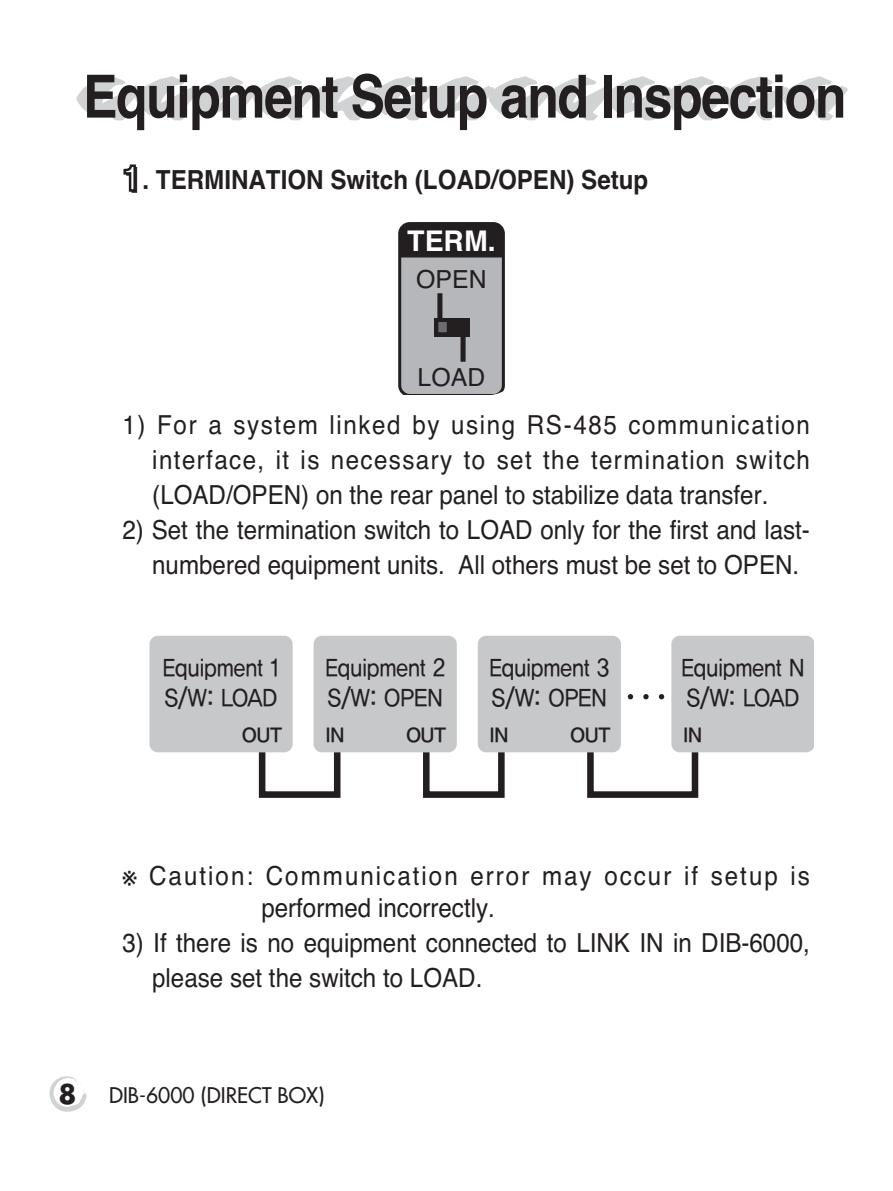
<style>
.page{position:relative;width:893px;height:1191px;background:#fff}
.page>*{position:absolute;margin:0;border:0;box-sizing:border-box;transform-origin:0 0}
.t1{font:700 59.5px "Helvetica";letter-spacing:-.03em;color:#231f20;scale:.87 1}
.t2{font:700 28.35px "Helvetica";color:#fff}
.t3{font:26.25px/35px "Helvetica";color:#231f20;scale:.92 1}
.t4{font:26.25px/31.5px "Helvetica";letter-spacing:.085em;color:#231f20;scale:.92 1}
.t5{font:700 26.25px "Helvetica";color:#231f20;scale:.92 1}
.t6{font:24.85px "Helvetica";color:#231f20}
.t7{font:24.5px/29.4px "YDVYGO13 KS Cpc EUC H";color:#231f20;scale:.85 1}
.t8{font:500 21px "Futura Std";color:#231f20}
.t9{font:20.65px "YDVYGO14 KS Cpc EUC H";color:#231f20}
.s1{font-size:35px;color:#fff}
.s2{font-weight:700;font-size:26.25px}
</style>
<div class="page">
<svg style="left:50px;top:1076px;width:37px;height:36px"></svg>
<svg style="left:398px;top:222px;width:107px;height:173px;background:#8e8d91"></svg>
<div style="left:434px;top:318px;width:36px;height:19px;background:#231f20"></div>
<div style="left:437px;top:320px;width:11px;height:14px;background:#6c6d70"></div>
<div style="left:435px;top:318px;width:15px;height:18px;border:3px solid #231f20"></div>
<div style="left:149px;top:636px;width:144px;height:116px;background:#c7c8ca;border-radius:8px"></div>
<div style="left:314px;top:636px;width:143px;height:116px;background:#c7c8ca;border-radius:8px"></div>
<div style="left:478px;top:636px;width:143px;height:116px;background:#c7c8ca;border-radius:8px"></div>
<div style="left:671px;top:636px;width:143px;height:116px;background:#c7c8ca;border-radius:8px"></div>
<div style="left:259px;top:749px;width:81px;height:49px;border:7px solid #231f20"></div>
<div style="left:423px;top:749px;width:82px;height:49px;border:7px solid #231f20"></div>
<div style="left:587px;top:749px;width:111px;height:49px;border:7px solid #231f20"></div>
<svg style="left:628px;top:694px;width:5px;height:5px"></svg>
<svg style="left:643px;top:694px;width:6px;height:5px"></svg>
<svg style="left:659px;top:694px;width:5px;height:5px"></svg>
<svg style="left:77px;top:76px;width:771px;height:44px"></svg>
<h1 class="t1" style="left:83px;top:62px;width:879px">Equipment Setup and Inspection</h1>
<p class="t5" style="left:122px;top:164px;width:573px"><span class="s1">1</span>. TERMINATION Switch (LOAD/OPEN) Setup</p>
<p class="t2" style="left:407px;top:218px;width:90px">TERM.</p>
<p class="t6" style="left:416px;top:260px;width:72px">OPEN</p>
<p class="t6" style="left:418px;top:358px;width:69px">LOAD</p>
<p class="t3" style="left:152px;top:407px;width:716px;text-align:justify;text-indent:-30px">1) For a system linked by using RS-485 communication interface, it is necessary to set the termination switch (LOAD/OPEN) on the rear panel to stabilize data transfer.</p>
<p class="t3" style="left:152px;top:512px;width:716px;text-indent:-30px">2) Set the termination switch to LOAD only for the first and last&shy;numbered equipment units. All others must be set to OPEN.</p>
<p class="t7" style="left:163px;top:653px;width:138px">Equipment 1<br>S/W: LOAD</p>
<p class="t9" style="left:242px;top:723px;width:41px">OUT</p>
<p class="t7" style="left:326px;top:653px;width:142px">Equipment 2<br>S/W: OPEN</p>
<p class="t9" style="left:326px;top:723px;width:20px">IN</p>
<p class="t9" style="left:406px;top:723px;width:41px">OUT</p>
<p class="t7" style="left:490px;top:653px;width:142px">Equipment 3<br>S/W: OPEN</p>
<p class="t9" style="left:490px;top:723px;width:20px">IN</p>
<p class="t9" style="left:570px;top:723px;width:41px">OUT</p>
<p class="t7" style="left:682px;top:653px;width:146px">Equipment N<br>S/W: LOAD</p>
<p class="t9" style="left:683px;top:723px;width:20px">IN</p>
<p class="t4" style="left:261px;top:860px;width:598px;text-indent:-139px">※ Caution: Communication error may occur if setup is performed incorrectly.</p>
<p class="t3" style="left:152px;top:925px;width:716px;text-indent:-30px">3) If there is no equipment connected to LINK IN in DIB-6000, please set the switch to LOAD.</p>
<p class="t8" style="left:59px;top:1085px;width:267px"><span class="s2">8</span> DIB-6000 (DIRECT BOX)</p>
</div>
